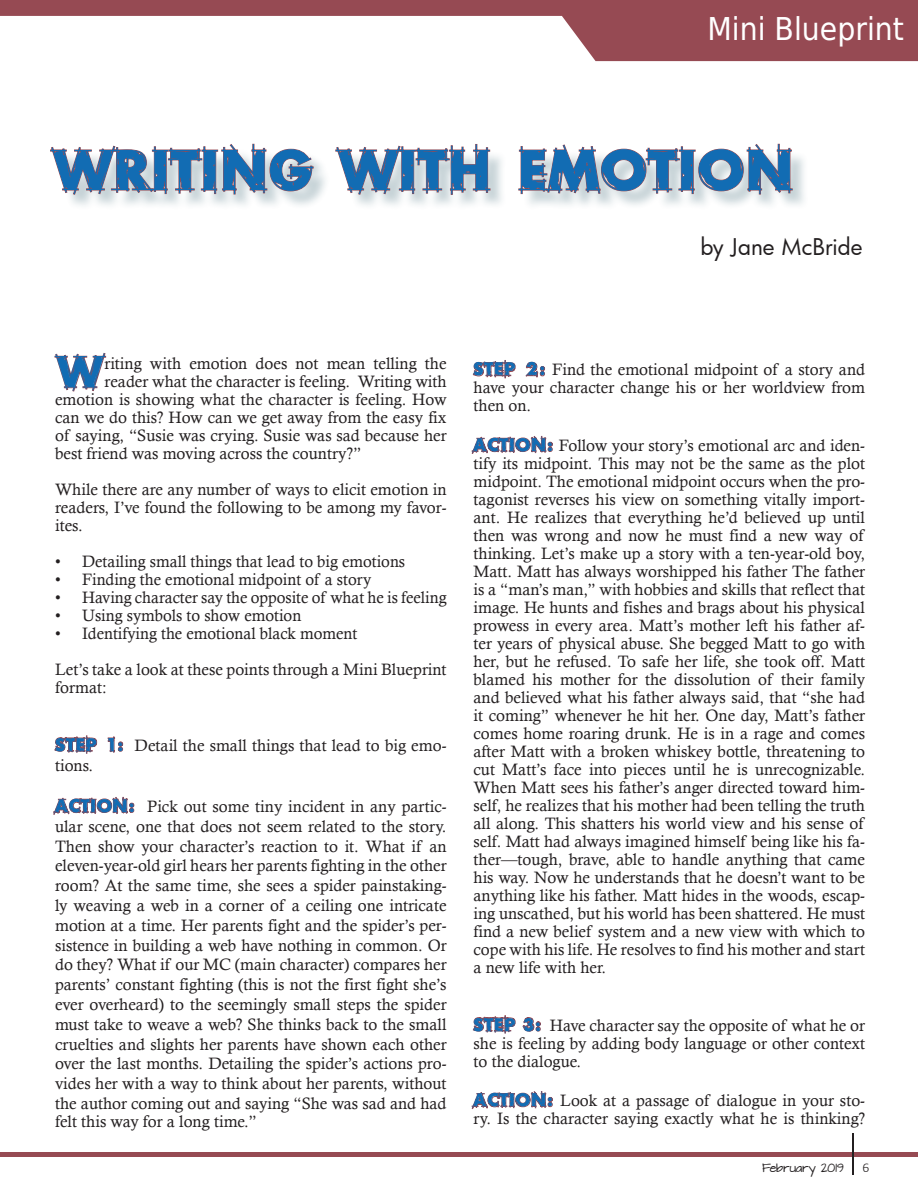
<style>
.page{position:relative;width:918px;height:1188px;background:#fff}
.page>*{position:absolute;margin:0;border:0;box-sizing:border-box;transform-origin:0 0}
.t1{font:55.5px "Rough Draft";letter-spacing:.04em;color:#126cb3}
.t2{font:43.5px "Rough Draft";color:#126cb3}
.t3{font:31.5px "DejaVu Sans Condensed";color:#fff}
.t4{font:22.5px "Futura";color:#231f20}
.t5{font:16.5px/18px "Calisto";color:#231f20;text-align:justify}
.t6{font:300 13.5px "Calibri";color:#231f20}
.t7{font:10.2px "Architects Daughter";color:#231f20}
.s1{font-family:"Rough Draft";font-size:18px;color:#126cb3}
</style>
<div class="page">
<svg style="left:0;top:0;width:918px;height:61px;fill:#964a53"></svg>
<hr style="left:0;top:1153px;width:918px;height:4px;background:#964a53">
<hr style="left:852px;top:1133px;width:2px;height:42px;background:#231f20">
<div style="left:53px;top:147px;width:757px;height:65px;background:#1d4f5f;opacity:.25"></div>
<svg style="left:50px;top:143px;width:264px;height:57px"></svg>
<svg style="left:335px;top:144px;width:156px;height:56px"></svg>
<svg style="left:518px;top:144px;width:292px;height:56px"></svg>
<svg style="left:54px;top:353px;width:52px;height:39px"></svg>
<svg style="left:54px;top:735px;width:70px;height:19px"></svg>
<svg style="left:53px;top:796px;width:82px;height:19px"></svg>
<svg style="left:472px;top:360px;width:73px;height:19px"></svg>
<svg style="left:471px;top:435px;width:82px;height:19px"></svg>
<svg style="left:472px;top:1015px;width:69px;height:19px"></svg>
<svg style="left:471px;top:1091px;width:82px;height:19px"></svg>
<p class="t3" style="left:707px;top:3px;width:198px">Mini Blueprint</p>
<p class="t1" style="left:55px;top:134px;width:739px">WRITING WITH EMOTION</p>
<p class="t4" style="left:700px;top:231px;width:164px">by Jane McBride</p>
<p class="t2" style="left:59px;top:344px;width:45px">W</p>
<p class="t5" style="left:105px;top:354px;width:344px">riting with emotion does not mean telling the</p>
<p class="t5" style="left:105px;top:372px;width:344px">reader what the character is feeling. Writing with</p>
<p class="t5" style="left:55px;top:390px;width:393px">emotion is showing what the character is feeling. How</p>
<p class="t5" style="left:55px;top:408px;width:393px">can we do this? How can we get away from the easy fix</p>
<p class="t5" style="left:55px;top:426px;width:393px">of saying, “Susie was crying. Susie was sad because her</p>
<p class="t5" style="left:55px;top:444px;width:308px">best friend was moving across the country?”</p>
<p class="t5" style="left:55px;top:480px;width:393px">While there are any number of ways to elicit emotion in readers, I’ve found the following to be among my favor&shy;ites.</p>
<p class="t5" style="left:55px;top:552px;width:352px">• Detailing small things that lead to big emotions</p>
<p class="t5" style="left:55px;top:570px;width:318px">• Finding the emotional midpoint of a story</p>
<p class="t5" style="left:55px;top:588px;width:393px">• Having character say the opposite of what he is feeling</p>
<p class="t5" style="left:55px;top:606px;width:248px">• Using symbols to show emotion</p>
<p class="t5" style="left:55px;top:624px;width:304px">• Identifying the emotional black moment</p>
<p class="t5" style="left:55px;top:660px;width:393px">Let’s take a look at these points through a Mini Blueprint format:</p>
<p class="t5" style="left:55px;top:735px;width:393px;line-height:19.8px"><span class="s1">STEP 1:</span> Detail the small things that lead to big emo&shy;tions.</p>
<p class="t5" style="left:55px;top:796px;width:393px;line-height:19.8px"><span class="s1">ACTION:</span> Pick out some tiny incident in any partic&shy;ular scene, one that does not seem related to the story.<br>Then show your character’s reaction to it. What if an eleven-year-old girl hears her parents fighting in the other room? At the same time, she sees a spider painstaking&shy;ly weaving a web in a corner of a ceiling one intricate motion at a time. Her parents fight and the spider’s per&shy;sistence in building a web have nothing in common. Or do they? What if our MC (main character) compares her parents’ constant fighting (this is not the first fight she’s ever overheard) to the seemingly small steps the spider must take to weave a web? She thinks back to the small cruelties and slights her parents have shown each other over the last months. Detailing the spider’s actions pro&shy;vides her with a way to think about her parents, without the author coming out and saying “She was sad and had</p>
<p class="t5" style="left:55px;top:1112px;width:203px">felt this way for a long time.”</p>
<p class="t5" style="left:474px;top:361px;width:393px"><span class="s1">STEP 2:</span> Find the emotional midpoint of a story and have your character change his or her worldview from then on.</p>
<p class="t5" style="left:474px;top:436px;width:393px"><span class="s1">ACTION:</span> Follow your story’s emotional arc and iden&shy;tify its midpoint. This may not be the same as the plot midpoint. The emotional midpoint occurs when the pro&shy;tagonist reverses his view on something vitally import&shy;ant. He realizes that everything he’d believed up until then was wrong and now he must find a new way of thinking. Let’s make up a story with a ten-year-old boy, Matt. Matt has always worshipped his father The father is a “man’s man,” with hobbies and skills that reflect that image. He hunts and fishes and brags about his physical prowess in every area. Matt’s mother left his father af&shy;ter years of physical abuse. She begged Matt to go with her, but he refused. To safe her life, she took off. Matt blamed his mother for the dissolution of their family and believed what his father always said, that “she had it coming” whenever he hit her. One day, Matt’s father comes home roaring drunk. He is in a rage and comes after Matt with a broken whiskey bottle, threatening to cut Matt’s face into pieces until he is unrecognizable.<br>When Matt sees his father’s anger directed toward him&shy;self, he realizes that his mother had been telling the truth all along. This shatters his world view and his sense of self. Matt had always imagined himself being like his fa&shy;ther—tough, brave, able to handle anything that came his way. Now he understands that he doesn’t want to be anything like his father. Matt hides in the woods, escap&shy;ing unscathed, but his world has been shattered. He must find a new belief system and a new view with which to cope with his life. He resolves to find his mother and start a new life with her.</p>
<p class="t5" style="left:474px;top:1016px;width:393px"><span class="s1">STEP 3:</span> Have character say the opposite of what he or she is feeling by adding body language or other context to the dialogue.</p>
<p class="t5" style="left:474px;top:1091px;width:393px"><span class="s1">ACTION:</span> Look at a passage of dialogue in your sto&shy;ry. Is the character saying exactly what he is thinking?</p>
<p class="t7" style="left:762px;top:1161px;width:83px">February 2019</p>
<p class="t6" style="left:862px;top:1159px;width:8px">6</p>
</div>
